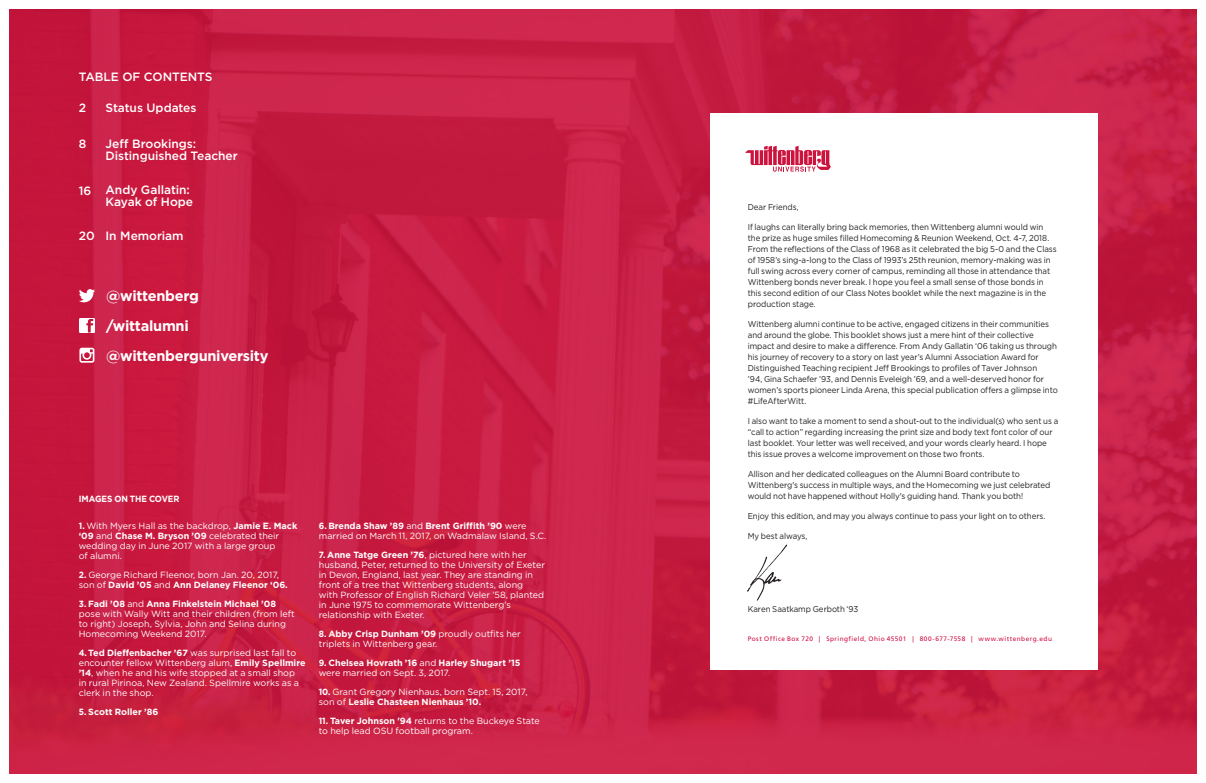
<style>
.page{position:relative;width:1206px;height:783px;background:#fff}
.page>*{position:absolute;margin:0;border:0;box-sizing:border-box;transform-origin:0 0}
.WaggonerQuote{font:700 14.6px "Gotham";letter-spacing:-.02em;color:#fff}
.MASHEAD_Caption{font:500 12px/12px "Gotham";letter-spacing:-.005em;color:#fff}
.WaggonerQuote-2{font:9px/10px "Gotham";color:#fff}
.WaggonerQuote-3{font:700 9px/10px "Gotham";color:#fff;scale:.93 1}
.WaggonerQuote-4{font:8.5px/11px "Gotham";letter-spacing:-.005em;color:#231f20;scale:.93 1}
._2nd_Paragraph{font:6.5px "Frutiger LT Std";letter-spacing:.07em;color:#d20d44}
.s1{font-weight:700}
.s2{font-weight:400}
</style>
<div class="page">
<div style="left:9px;top:9px;width:1188px;height:765px;background:linear-gradient(to right,#c81c42,#c72146)"></div>
<svg style="left:79px;top:289px;width:16px;height:13px"></svg>
<svg style="left:79px;top:348px;width:15px;height:15px"></svg>
<img style="left:79px;top:318px;width:15px;height:15px">
<div style="left:711px;top:113px;width:387px;height:557px;background:#fff"></div>
<svg style="left:745px;top:146px;width:86px;height:26px"></svg>
<img style="left:747px;top:544px;width:41px;height:57px">
<p class="MASHEAD_Caption" style="left:79px;top:71px;width:135px">TABLE OF CONTENTS</p>
<p class="MASHEAD_Caption" style="left:79px;top:101px;width:9px">2</p>
<p class="MASHEAD_Caption" style="left:79px;top:138px;width:9px">8</p>
<p class="MASHEAD_Caption" style="left:79px;top:184px;width:14px">16</p>
<p class="MASHEAD_Caption" style="left:79px;top:230px;width:17px">20</p>
<p class="MASHEAD_Caption" style="left:106px;top:101px;width:92px">Status Updates</p>
<p class="MASHEAD_Caption" style="left:106px;top:137px;width:134px">Jeff Brookings:<br>Distinguished Teacher</p>
<p class="MASHEAD_Caption" style="left:106px;top:183px;width:89px">Andy Gallatin:<br>Kayak of Hope</p>
<p class="MASHEAD_Caption" style="left:106px;top:229px;width:80px">In Memoriam</p>
<p class="WaggonerQuote" style="left:106px;top:287px;width:94px">@wittenberg</p>
<p class="WaggonerQuote" style="left:106px;top:317px;width:84px">/wittalumni</p>
<p class="WaggonerQuote" style="left:106px;top:347px;width:164px">@wittenberguniversity</p>
<p class="WaggonerQuote-3" style="left:79px;top:493px;width:110px">I MAGES ON THE COVER</p>
<p class="WaggonerQuote-2" style="left:79px;top:520px;width:220px"><span class="s1">1.</span> With Myers Hall as the backdrop, <span class="s1">Jamie E. Mack ‘09</span> and <span class="s1">Chase M. Bryson ’09</span> celebrated their wedding day in June 2017 with a large group<br>of alumni.</p>
<p class="WaggonerQuote-2" style="left:79px;top:569px;width:211px"><span class="s1">2.</span> George Richard Fleenor, born Jan. 20, 2017, son of <span class="s1">David ’05</span> and <span class="s1">Ann Delaney Fleenor ‘06.</span></p>
<p class="WaggonerQuote-2" style="left:79px;top:598px;width:217px"><span class="s1">3. Fadi ’08</span> and <span class="s1">Anna Finkelstein Michael ’08 </span>pose with Wally Witt and their children (from left to right) Joseph, Sylvia, John and Selina during Homecoming Weekend 2017.</p>
<p class="WaggonerQuote-2" style="left:79px;top:647px;width:228px"><span class="s1">4. Ted Dieffenbacher ’67</span> was surprised last fall to encounter fellow Wittenberg alum, <span class="s1">Emily Spellmire ’14</span>, when he and his wife stopped at a small shop<br>in rural Pirinoa, New Zealand. Spellmire works as a clerk in the shop.</p>
<p class="WaggonerQuote-3" style="left:79px;top:706px;width:87px">5. Scott Roller ’86</p>
<p class="WaggonerQuote-2" style="left:319px;top:520px;width:229px"><span class="s1">6. Brenda Shaw ’89</span> and <span class="s1">Brent Griffith ’90</span> were married on March 11, 2017, on Wadmalaw Island, S.C.</p>
<p class="WaggonerQuote-2" style="left:319px;top:549px;width:228px"><span class="s1">7. Anne Tatge Green ’76</span>, pictured here with her husband, Peter, returned to the University of Exeter in Devon, England, last year. They are standing in front of a tree that Wittenberg students, along<br>with Professor of English Richard Veler ’58, planted in June 1975 to commemorate Wittenberg’s relationship with Exeter.</p>
<p class="WaggonerQuote-2" style="left:319px;top:628px;width:204px"><span class="s1">8. Abby Crisp Dunham ’09</span> proudly outfits her triplets in Wittenberg gear.</p>
<p class="WaggonerQuote-3" style="left:319px;top:657px;width:218px">9. Chelsea Hovrath ’16 <span class="s2">and</span> Harley Shugart ’15 <span class="s2">were married on Sept. 3, 2017.</span></p>
<p class="WaggonerQuote-2" style="left:319px;top:686px;width:210px"><span class="s1">10.</span> Grant Gregory Nienhaus, born Sept. 15, 2017, son of <span class="s1">Leslie Chasteen Nienhaus ’10.</span></p>
<p class="WaggonerQuote-2" style="left:319px;top:715px;width:223px"><span class="s1">11. Taver Johnson '94</span> returns to the Buckeye State to help lead OSU football program.</p>
<p class="WaggonerQuote-4" style="left:748px;top:202px;width:56px">Dear Friends,</p>
<p class="WaggonerQuote-4" style="left:748px;top:222px;width:334px">If laughs can literally bring back memories, then Wittenberg alumni would win the prize as huge smiles filled Homecoming &amp; Reunion Weekend, Oct. 4-7, 2018.<br>From the reflections of the Class of 1968 as it celebrated the big 5-0 and the Class of 1958’s sing-a-long to the Class of 1993’s 25th reunion, memory-making was in full swing across every corner of campus, reminding all those in attendance that Wittenberg bonds never break. I hope you feel a small sense of those bonds in this second edition of our Class Notes booklet while the next magazine is in the production stage.</p>
<p class="WaggonerQuote-4" style="left:748px;top:319px;width:335px">Wittenberg alumni continue to be active, engaged citizens in their communities and around the globe. This booklet shows just a mere hint of their collective impact and desire to make a difference. From Andy Gallatin ‘06 taking us through his journey of recovery to a story on last year’s Alumni Association Award for Distinguished Teaching recipient Jeff Brookings to profiles of Taver Johnson<br>’94, Gina Schaefer ’93, and Dennis Eveleigh ’69, and a well-deserved honor for women’s sports pioneer Linda Arena, this special publication offers a glimpse into #LifeAfterWitt.</p>
<p class="WaggonerQuote-4" style="left:748px;top:416px;width:335px">I also want to take a moment to send a shout-out to the individual(s) who sent us a “call to action” regarding increasing the print size and body text font color of our last booklet. Your letter was well received, and your words clearly heard. I hope this issue proves a welcome improvement on those two fronts.</p>
<p class="WaggonerQuote-4" style="left:748px;top:469px;width:327px">Allison and her dedicated colleagues on the Alumni Board contribute to<br>Wittenberg's success in multiple ways, and the Homecoming we just celebrated would not have happened without Holly's guiding hand. Thank you both!</p>
<p class="WaggonerQuote-4" style="left:748px;top:511px;width:322px">Enjoy this edition, and may you always continue to pass your light on to others.</p>
<p class="WaggonerQuote-4" style="left:748px;top:531px;width:66px">My best always,</p>
<p class="WaggonerQuote-4" style="left:748px;top:604px;width:121px">Karen Saatkamp Gerboth ‘93</p>
<p class="_2nd_Paragraph" style="left:748px;top:635px;width:306px">Post Office Box 720 | Springfield, Ohio 45501 | 800-677-7558 | www.wittenberg.edu</p>
</div>
